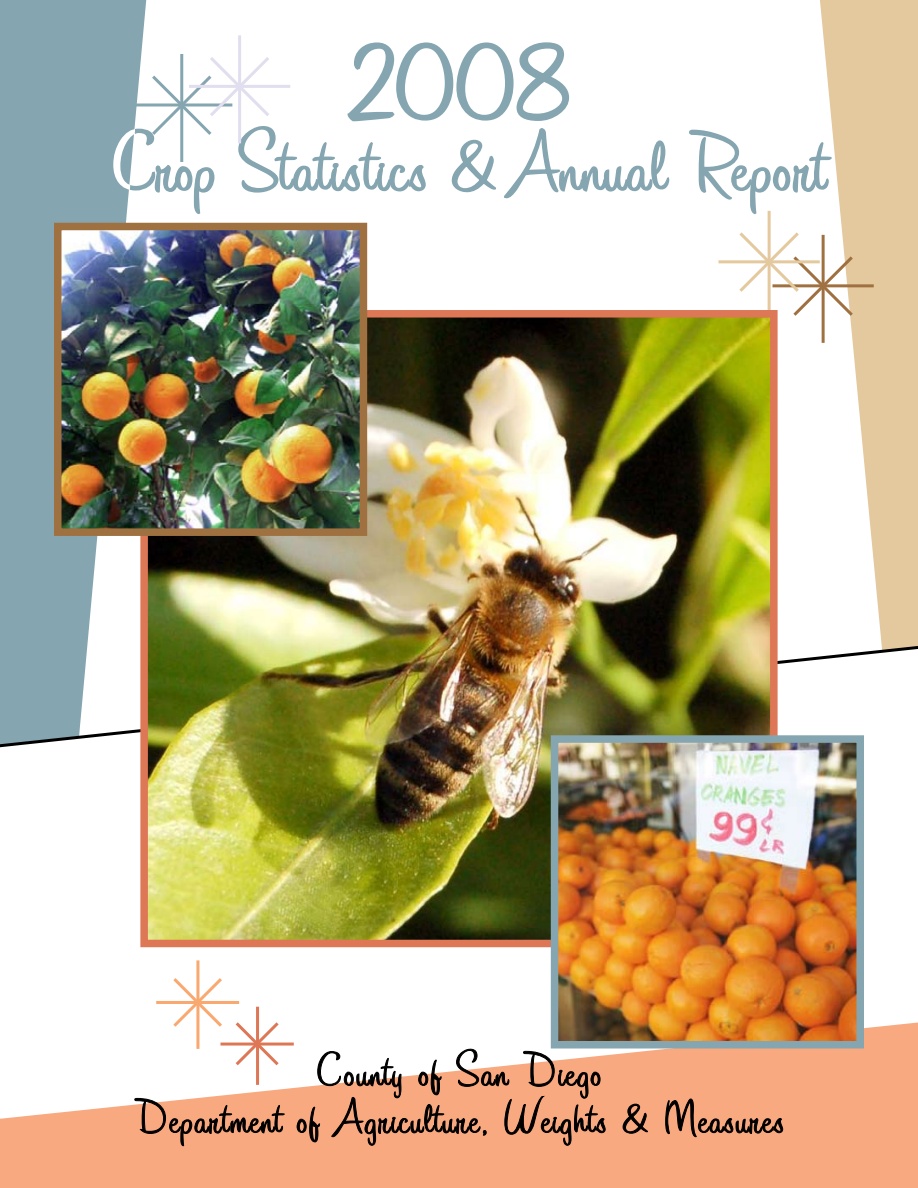
<style>
.page{position:relative;width:918px;height:1188px;background:#fff}
.page>*{position:absolute;margin:0;border:0;box-sizing:border-box;transform-origin:0 0}
.t1{font:120px "AL Hurried Note";color:#85a6b1}
.t2{font:94.5px "AL Hurried Note";letter-spacing:.02em;color:#85a6b1}
.t3{font:54px "AL Hurried Note";letter-spacing:.03em;color:#000}
</style>
<div class="page">
<svg style="left:0;top:0;width:146px;height:643px;background:#90aeb8"></svg>
<svg style="left:0;top:1023px;width:918px;height:165px;fill:#f9a97f"></svg>
<svg style="left:820px;top:0;width:98px;height:643px;fill:#e4c89e"></svg>
<svg style="left:689px;top:129px;width:144px;height:86px"></svg>
<hr style="left:238px;top:35px;width:3px;height:108px;background:#e0deef">
<svg style="left:112px;top:41px;width:558px;height:174px"></svg>
<hr style="left:822px;top:235px;width:3px;height:108px;background:#a07140">
<hr style="left:772px;top:284px;width:102px;height:3px;background:#a07140">
<hr style="left:768px;top:211px;width:3px;height:108px;background:#e4c89e">
<hr style="left:718px;top:260px;width:102px;height:3px;background:#e4c89e">
<svg style="left:736px;top:229px;width:120px;height:90px"></svg>
<hr style="left:256px;top:1007px;width:3px;height:78px;background:#dd7756">
<hr style="left:220px;top:1043px;width:74px;height:3px;background:#dd7756">
<svg style="left:232px;top:1022px;width:50px;height:46px"></svg>
<hr style="left:196px;top:960px;width:3px;height:89px;background:#f9a870">
<hr style="left:156px;top:1001px;width:83px;height:3px;background:#f9a870">
<svg style="left:170px;top:975px;width:55px;height:55px"></svg>
<svg style="left:134px;top:1098px;width:151px;height:51px;background:#d99571"></svg>
<svg style="left:296px;top:1048px;width:310px;height:98px"></svg>
<svg style="left:622px;top:1103px;width:26px;height:31px"></svg>
<svg style="left:665px;top:1098px;width:118px;height:39px;background:#ce8c69"></svg>
<svg style="left:0;top:643px;width:918px;height:105px"></svg>
<img style="left:149px;top:319px;width:620px;height:619px">
<div style="left:140px;top:310px;width:638px;height:637px;border:8px solid #dd7756"></div>
<img style="left:560px;top:744px;width:295px;height:295px">
<div style="left:551px;top:735px;width:313px;height:313px;border:8px solid #85a6b1"></div>
<img style="left:63px;top:232px;width:295px;height:295px">
<div style="left:54px;top:223px;width:313px;height:313px;border:8px solid #a07140"></div>
<p class="t1" style="left:348px;top:22px;width:225px">2008</p>
<p class="t2" style="left:155px;top:116px;width:672px">rop Statistics &amp; Annual Report</p>
<p class="t3" style="left:316px;top:1043px;width:287px">County of San Diego</p>
<p class="t3" style="left:134px;top:1090px;width:651px">Department of Agriculture, Weights &amp; Measures</p>
</div>
